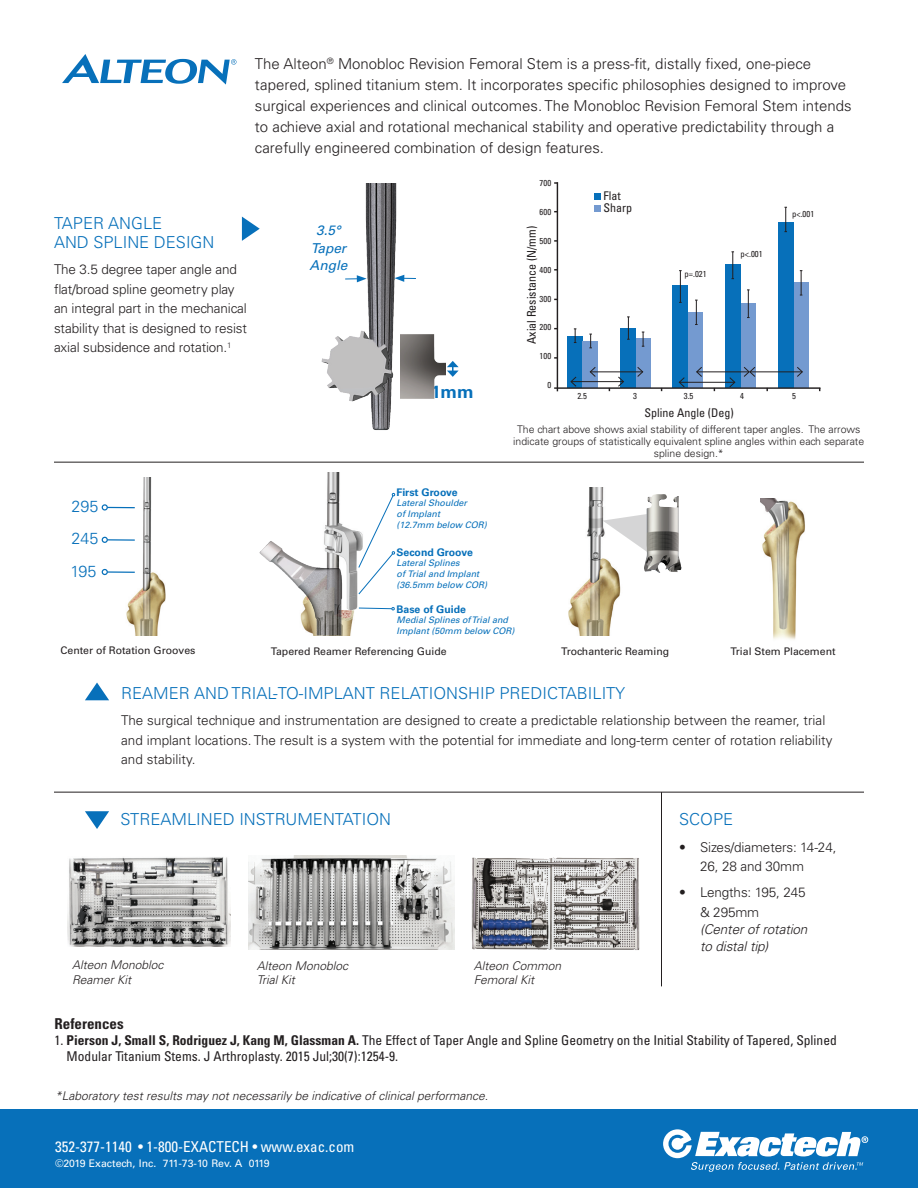
<style>
.page{position:relative;width:918px;height:1188px;background:#fff}
.page>*{position:absolute;margin:0;border:0;box-sizing:border-box;transform-origin:0 0}
.t1{font:700 17.55px "Univers LT Std";color:#0770ba}
.t2{font:300 16.5px/19.5px "Univers LT Std";color:#0770ba}
.t3{font:300 16.05px "Univers LT Std";color:#0770ba}
.t4{font:300 15px/21px "Univers LT Std";color:#231f20}
.t5{font:condensed 15px "Univers LT Std";color:#fff}
.t6{font:700 condensed 15px "Univers LT Std";color:#231f20}
.t7{font:italic 13.65px/17.5px "Univers LT Std";color:#0770ba;text-align:center}
.t8{font:300 13.5px/19.5px "Univers LT Std";color:#231f20}
.t9{font:condensed 13.5px/16.2px "Univers LT Std";color:#231f20}
.t10{font:italic 300 13.5px/16.5px "Univers LT Std";letter-spacing:-.01em;color:#231f20}
.t11{font:italic 300 12px/14.4px "Univers LT Std";color:#231f20}
.t12{font:condensed 12px/11.6px "Univers LT Std";color:#231f20}
.t13{font:300 10.5px/12px "Univers LT Std";color:#231f20;text-align:center}
.t14{font:10.5px "Univers LT Std";color:#231f20}
.t15{font:10.5px "Univers LT Std";color:#fff}
.t16{font:700 10.5px "Univers LT Std";color:#0770ba}
.t17{font:italic 9px/10.8px "Univers LT Std";color:#0770ba}
.t18{font:condensed 8.7px "Univers LT Std";color:#231f20}
.s1{font-weight:700}
</style>
<div class="page">
<hr style="left:54px;top:462px;width:810px;height:1px;background:#231f20">
<div style="left:0;top:1110px;width:918px;height:78px;background:#0770ba"></div>
<svg style="left:663px;top:1129px;width:205px;height:43px"></svg>
<svg style="left:242px;top:217px;width:18px;height:24px"></svg>
<div style="left:568px;top:336px;width:15px;height:52px;background:#0770ba"></div>
<div style="left:583px;top:341px;width:15px;height:46px;background:#749ad0"></div>
<div style="left:635px;top:339px;width:15px;height:49px;background:#749ad0"></div>
<div style="left:687px;top:312px;width:15px;height:76px;background:#749ad0"></div>
<div style="left:740px;top:304px;width:15px;height:84px;background:#749ad0"></div>
<div style="left:793px;top:282px;width:15px;height:106px;background:#749ad0"></div>
<div style="left:620px;top:328px;width:15px;height:60px;background:#0770ba"></div>
<div style="left:673px;top:286px;width:15px;height:102px;background:#0770ba"></div>
<div style="left:725px;top:265px;width:15px;height:123px;background:#0770ba"></div>
<div style="left:778px;top:223px;width:15px;height:165px;background:#0770ba"></div>
<hr style="left:557px;top:182px;width:1px;height:209px;background:#231f20">
<hr style="left:554px;top:387px;width:266px;height:2px;background:#231f20">
<div style="left:594px;top:194px;width:7px;height:6px;background:#0770ba"></div>
<div style="left:594px;top:205px;width:7px;height:7px;background:#749ad0"></div>
<svg style="left:574px;top:329px;width:2px;height:14px"></svg>
<svg style="left:589px;top:334px;width:3px;height:15px"></svg>
<svg style="left:627px;top:317px;width:3px;height:23px"></svg>
<svg style="left:642px;top:332px;width:2px;height:15px"></svg>
<hr style="left:680px;top:271px;width:1px;height:31px;background:#231f20">
<svg style="left:695px;top:300px;width:3px;height:25px"></svg>
<svg style="left:732px;top:252px;width:2px;height:27px"></svg>
<svg style="left:747px;top:290px;width:3px;height:28px"></svg>
<svg style="left:800px;top:270px;width:2px;height:26px"></svg>
<hr style="left:590px;top:372px;width:53px;height:1px;background:#231f20">
<svg style="left:589px;top:367px;width:7px;height:10px"></svg>
<svg style="left:637px;top:367px;width:7px;height:10px"></svg>
<hr style="left:697px;top:372px;width:52px;height:1px;background:#231f20">
<svg style="left:696px;top:366px;width:7px;height:11px"></svg>
<hr style="left:750px;top:372px;width:52px;height:1px;background:#231f20">
<svg style="left:743px;top:366px;width:13px;height:11px"></svg>
<svg style="left:796px;top:367px;width:7px;height:10px"></svg>
<hr style="left:679px;top:382px;width:56px;height:1px;background:#231f20">
<svg style="left:678px;top:377px;width:7px;height:11px"></svg>
<svg style="left:729px;top:377px;width:7px;height:11px"></svg>
<hr style="left:571px;top:381px;width:52px;height:1px;background:#231f20">
<svg style="left:570px;top:376px;width:7px;height:11px"></svg>
<svg style="left:618px;top:376px;width:6px;height:11px"></svg>
<svg style="left:784px;top:207px;width:3px;height:25px"></svg>
<img style="left:568px;top:488px;width:53px;height:147px">
<svg style="left:603px;top:513px;width:35px;height:45px"></svg>
<img style="left:638px;top:494px;width:44px;height:79px">
<img style="left:102px;top:477px;width:64px;height:159px">
<hr style="left:107px;top:539px;width:28px;height:2px;background:#0770ba">
<div style="left:101px;top:537px;width:7px;height:6px;border:1px solid #0770ba;border-radius:50%"></div>
<hr style="left:107px;top:571px;width:28px;height:2px;background:#0770ba">
<div style="left:101px;top:569px;width:7px;height:6px;border:1px solid #0770ba;border-radius:50%"></div>
<img style="left:324px;top:472px;width:34px;height:137px">
<img style="left:259px;top:535px;width:97px;height:101px">
<svg style="left:358px;top:493px;width:37px;height:102px"></svg>
<svg style="left:358px;top:607px;width:37px;height:3px"></svg>
<img style="left:760px;top:499px;width:45px;height:141px">
<img style="left:357px;top:184px;width:48px;height:246px">
<svg style="left:345px;top:275px;width:22px;height:7px"></svg>
<svg style="left:395px;top:275px;width:21px;height:7px"></svg>
<img style="left:400px;top:327px;width:46px;height:78px">
<img style="left:321px;top:330px;width:79px;height:73px">
<svg style="left:447px;top:361px;width:12px;height:16px"></svg>
<img style="left:471px;top:858px;width:169px;height:92px">
<img style="left:249px;top:855px;width:205px;height:95px">
<img style="left:68px;top:857px;width:162px;height:89px">
<hr style="left:54px;top:792px;width:810px;height:1px;background:#231f20">
<hr style="left:661px;top:792px;width:1px;height:194px;background:#231f20">
<svg style="left:62px;top:54px;width:174px;height:31px"></svg>
<svg style="left:85px;top:683px;width:24px;height:17px"></svg>
<svg style="left:85px;top:811px;width:24px;height:18px"></svg>
<svg style="left:108px;top:507px;width:27px;height:1px"></svg>
<div style="left:101px;top:504px;width:7px;height:7px;border:1px solid #0770ba;border-radius:50%"></div>
<p class="t4" style="left:255px;top:54px;width:598px">The Alteon<sup>®</sup> Monobloc Revision Femoral Stem is a press-fit, distally fixed, one-piece tapered, splined titanium stem. It incorporates specific philosophies designed to improve surgical experiences and clinical outcomes. The Monobloc Revision Femoral Stem intends to achieve axial and rotational mechanical stability and operative predictability through a carefully engineered combination of design features.</p>
<p class="t2" style="left:54px;top:213px;width:162px">TAPER ANGLE<br>AND SPLINE DESIGN</p>
<p class="t8" style="left:54px;top:260px;width:195px">The 3.5 degree taper angle and flat/broad spline geometry play an integral part in the mechanical stability that is designed to resist axial subsidence and rotation.<sup>1</sup></p>
<p class="t7" style="left:310px;top:222px;width:39px">3.5°<br>Taper<br>Angle</p>
<p class="t1" style="left:431px;top:382px;width:44px">1mm</p>
<p class="t18" style="left:540px;top:177px;width:13px">700</p>
<p class="t18" style="left:540px;top:206px;width:13px">600</p>
<p class="t18" style="left:540px;top:235px;width:13px">500</p>
<p class="t18" style="left:540px;top:264px;width:13px">400</p>
<p class="t18" style="left:540px;top:293px;width:13px">300</p>
<p class="t18" style="left:540px;top:322px;width:13px">200</p>
<p class="t18" style="left:540px;top:351px;width:13px">100</p>
<p class="t18" style="left:547px;top:380px;width:5px">0</p>
<p class="t12" style="left:526px;top:344px;width:119px;rotate:-90deg">Axial Resistance (N/mm)</p>
<p class="t12" style="left:603px;top:190px;width:30px">Flat<br>Sharp</p>
<p class="t18" style="left:684px;top:268px;width:24px">p=.021</p>
<p class="t18" style="left:741px;top:248px;width:24px">p&lt;.001</p>
<p class="t18" style="left:792px;top:209px;width:24px">p&lt;.001</p>
<p class="t18" style="left:577px;top:390px;width:11px">2.5</p>
<p class="t18" style="left:633px;top:390px;width:5px">3</p>
<p class="t18" style="left:684px;top:390px;width:11px">3.5</p>
<p class="t18" style="left:740px;top:390px;width:5px">4</p>
<p class="t18" style="left:792px;top:390px;width:5px">5</p>
<p class="t12" style="left:644px;top:407px;width:91px">Spline Angle (Deg)</p>
<p class="t13" style="left:513px;top:423px;width:353px">The chart above shows axial stability of different taper angles. The arrows indicate groups of statistically equivalent spline angles within each separate spline design.*</p>
<p class="t3" style="left:72px;top:496px;width:28px">295</p>
<p class="t3" style="left:72px;top:529px;width:28px">245</p>
<p class="t3" style="left:70px;top:561px;width:28px">195</p>
<p class="t14" style="left:61px;top:644px;width:136px">Center of Rotation Grooves</p>
<p class="t16" style="left:397px;top:486px;width:63px">First Groove</p>
<p class="t17" style="left:397px;top:498px;width:92px">Lateral Shoulder<br>of Implant<br>(12.7mm below COR)</p>
<p class="t16" style="left:397px;top:546px;width:78px">Second Groove</p>
<p class="t17" style="left:397px;top:558px;width:92px">Lateral Splines<br>of Trial and Implant (36.5mm below COR)</p>
<p class="t16" style="left:397px;top:603px;width:71px">Base of Guide</p>
<p class="t17" style="left:397px;top:615px;width:120px">Medial Splines of Trial and<br>Implant (50mm below COR)</p>
<p class="t14" style="left:271px;top:645px;width:177px">Tapered Reamer Referencing Guide</p>
<p class="t14" style="left:561px;top:645px;width:109px">Trochanteric Reaming</p>
<p class="t14" style="left:730px;top:645px;width:107px">Trial Stem Placement</p>
<p class="t2" style="left:121px;top:683px;width:506px">REAMER AND TRIAL-TO-IMPLANT RELATIONSHIP PREDICTABILITY</p>
<p class="t8" style="left:121px;top:711px;width:713px">The surgical technique and instrumentation are designed to create a predictable relationship between the reamer, trial and implant locations. The result is a system with the potential for immediate and long-term center of rotation reliability and stability.</p>
<p class="t2" style="left:121px;top:810px;width:272px">STREAMLINED INSTRUMENTATION</p>
<p class="t2" style="left:679px;top:810px;width:56px">SCOPE</p>
<p class="t8" style="left:700px;top:837px;width:138px;text-indent:-21px">• Sizes/diameters: 14-24,<br>26, 28 and 30mm</p>
<p class="t8" style="left:700px;top:883px;width:107px;text-indent:-21px">• Lengths: 195, 245 &amp; 295mm</p>
<p class="t10" style="left:700px;top:921px;width:109px">(Center of rotation to distal tip)</p>
<p class="t11" style="left:72px;top:958px;width:93px">Alteon Monobloc<br>Reamer Kit</p>
<p class="t11" style="left:257px;top:958px;width:93px">Alteon Monobloc<br>Trial Kit</p>
<p class="t11" style="left:474px;top:958px;width:89px">Alteon Common<br>Femoral Kit</p>
<p class="t6" style="left:55px;top:1014px;width:71px">References</p>
<p class="t9" style="left:67px;top:1032px;width:772px;text-indent:-12px">1. <span class="s1">Pierson J, Small S, Rodriguez J, Kang M, Glassman A.</span> The Effect of Taper Angle and Spline Geometry on the Initial Stability of Tapered, Splined<br>Modular Titanium Stems. J Arthroplasty. 2015 Jul;30(7):1254-9.</p>
<p class="t11" style="left:55px;top:1088px;width:435px">*Laboratory test results may not necessarily be indicative of clinical performance.</p>
<p class="t5" style="left:55px;top:1137px;width:301px">352-377-1140 • 1-800-EXACTECH • www.exac.com</p>
<p class="t15" style="left:55px;top:1157px;width:216px">©2019 Exactech, Inc. 711-73-10 Rev. A 0119</p>
</div>
